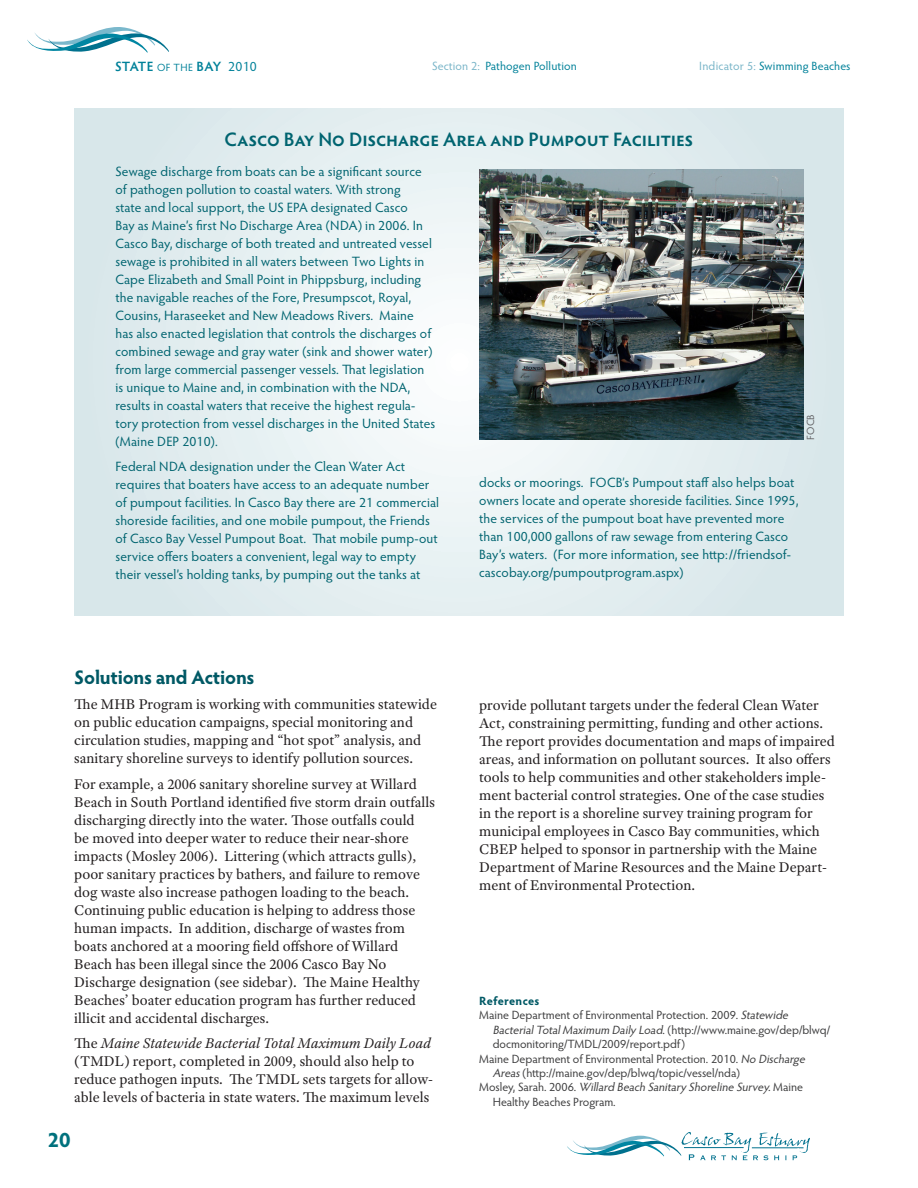
<style>
.page{position:relative;width:918px;height:1188px;background:#fff}
.page>*{position:absolute;margin:0;border:0;box-sizing:border-box;transform-origin:0 0}
.t1{font:700 21px "Hypatia Sans Pro";color:#00717d}
.Box{font:600 19.5px "Hypatia Sans Pro";color:#006470}
._7-14_Heading_1{font:700 19.5px "Hypatia Sans Pro";letter-spacing:-.015em;color:#005965}
.Paragraph_-_1st_unde{font:15px/18px "Adobe Text Pro";color:#231f20}
.Box-2{font:13.5px/18px "Hypatia Sans Pro";letter-spacing:.005em;color:#006470}
.t2{font:600 13.5px "Hypatia Sans Pro";letter-spacing:-.025em;color:#008199}
.Refs{font:12px/14.4px "Hypatia Sans Pro";color:#3e3e3f}
.t3{font:12px "Hypatia Sans Pro";letter-spacing:.01em;color:#008199}
.Refs_Heading{font:700 12px "Hypatia Sans Pro";color:#005965}
.t4{font:10.5px "Hypatia Sans Pro";color:#636366}
.s1{font-weight:400;font-size:10.5px}
.s2{font-weight:400}
.s3{color:#79b5c8}
.s4{font-style:italic}
</style>
<div class="page">
<svg style="left:567px;top:1132px;width:243px;height:28px"></svg>
<svg style="left:27px;top:27px;width:142px;height:26px"></svg>
<svg style="left:74px;top:108px;width:770px;height:508px;background:#e3eef0"></svg>
<img style="left:479px;top:170px;width:324px;height:270px">
<p class="t2" style="left:115px;top:57px;width:143px">STATE <span class="s1">OF THE</span> BAY <span class="s2">2010</span></p>
<p class="t3" style="left:432px;top:58px;width:146px"><span class="s3">Section 2:</span> Pathogen Pollution</p>
<p class="t3" style="left:699px;top:58px;width:153px"><span class="s3">Indicator 5:</span> Swimming Beaches</p>
<p class="Box" style="left:225px;top:126px;width:470px">Casco Bay No Discharge Area and Pumpout Facilities</p>
<p class="Box-2" style="left:116px;top:162px;width:321px">Sewage discharge from boats can be a significant source of pathogen pollution to coastal waters. With strong<br>state and local support, the US EPA designated Casco<br>Bay as Maine’s first No Discharge Area (NDA) in 2006. In Casco Bay, discharge of both treated and untreated vessel sewage is prohibited in all waters between Two Lights in Cape Elizabeth and Small Point in Phippsburg, including the navigable reaches of the Fore, Presumpscot, Royal, Cousins, Haraseeket and New Meadows Rivers. Maine<br>has also enacted legislation that controls the discharges of combined sewage and gray water (sink and shower water) from large commercial passenger vessels. That legislation is unique to Maine and, in combination with the NDA, results in coastal waters that receive the highest regula&shy;tory protection from vessel discharges in the United States (Maine DEP 2010).</p>
<p class="Box-2" style="left:116px;top:457px;width:325px">Federal NDA designation under the Clean Water Act requires that boaters have access to an adequate number of pumpout facilities. In Casco Bay there are 21 commercial shoreside facilities, and one mobile pumpout, the Friends of Casco Bay Vessel Pumpout Boat. That mobile pump-out service offers boaters a convenient, legal way to empty their vessel’s holding tanks, by pumping out the tanks at</p>
<p class="Box-2" style="left:479px;top:473px;width:321px">docks or moorings. FOCB’s Pumpout staff also helps boat owners locate and operate shoreside facilities. Since 1995, the services of the pumpout boat have prevented more than 100,000 gallons of raw sewage from entering Casco Bay’s waters. (For more information, see http://friendsof&shy;cascobay.org/pumpoutprogram.aspx)</p>
<p class="t4" style="left:804px;top:440px;width:27px;rotate:-90deg">FOCB</p>
<p class="_7-14_Heading_1" style="left:74px;top:663px;width:182px">Solutions and Actions</p>
<p class="Paragraph_-_1st_unde" style="left:74px;top:695px;width:364px">The MHB Program is working with communities statewide on public education campaigns, special monitoring and circulation studies, mapping and “hot spot” analysis, and sanitary shoreline surveys to identify pollution sources.</p>
<p class="Paragraph_-_1st_unde" style="left:74px;top:775px;width:362px">For example, a 2006 sanitary shoreline survey at Willard Beach in South Portland identified five storm drain outfalls discharging directly into the water. Those outfalls could<br>be moved into deeper water to reduce their near-shore impacts (Mosley 2006). Littering (which attracts gulls), poor sanitary practices by bathers, and failure to remove dog waste also increase pathogen loading to the beach.<br>Continuing public education is helping to address those human impacts. In addition, discharge of wastes from boats anchored at a mooring field offshore of Willard Beach has been illegal since the 2006 Casco Bay No Discharge designation (see sidebar). The Maine Healthy Beaches’ boater education program has further reduced illicit and accidental discharges.</p>
<p class="Paragraph_-_1st_unde" style="left:74px;top:1034px;width:360px">The <span class="s4">Maine Statewide Bacterial Total Maximum Daily Load </span>(TMDL) report, completed in 2009, should also help to reduce pathogen inputs. The TMDL sets targets for allow&shy;able levels of bacteria in state waters. The maximum levels</p>
<h1 class="t1" style="left:48px;top:1125px;width:25px">20</h1>
<p class="Paragraph_-_1st_unde" style="left:479px;top:695px;width:357px">provide pollutant targets under the federal Clean Water Act, constraining permitting, funding and other actions.<br>The report provides documentation and maps of impaired areas, and information on pollutant sources. It also offers tools to help communities and other stakeholders imple&shy;ment bacterial control strategies. One of the case studies in the report is a shoreline survey training program for municipal employees in Casco Bay communities, which CBEP helped to sponsor in partnership with the Maine Department of Marine Resources and the Maine Depart&shy;ment of Environmental Protection.</p>
<p class="Refs_Heading" style="left:479px;top:992px;width:62px">References</p>
<p class="Refs" style="left:493px;top:1008px;width:339px;text-indent:-14px">Maine Department of Environmental Protection. 2009. <span class="s4">Statewide<br>BacterialTotalMaximum Daily Load</span>. (http://www.maine.gov/dep/blwq/ docmonitoring/TMDL/2009/report.pdf)</p>
<p class="Refs" style="left:493px;top:1051px;width:316px;text-indent:-14px">Maine Department of Environmental Protection. 2010. <span class="s4">No Discharge<br>Areas</span>(http://maine.gov/dep/blwq/topic/vessel/nda)</p>
<p class="Refs" style="left:493px;top:1080px;width:312px;text-indent:-14px">M o s l e y, S a r a h . 2 0 0 6 . <span class="s4">Willard Beach Sanitary Shoreline Survey.</span>M a i n e<br>Healthy Beaches Program.</p>
</div>
